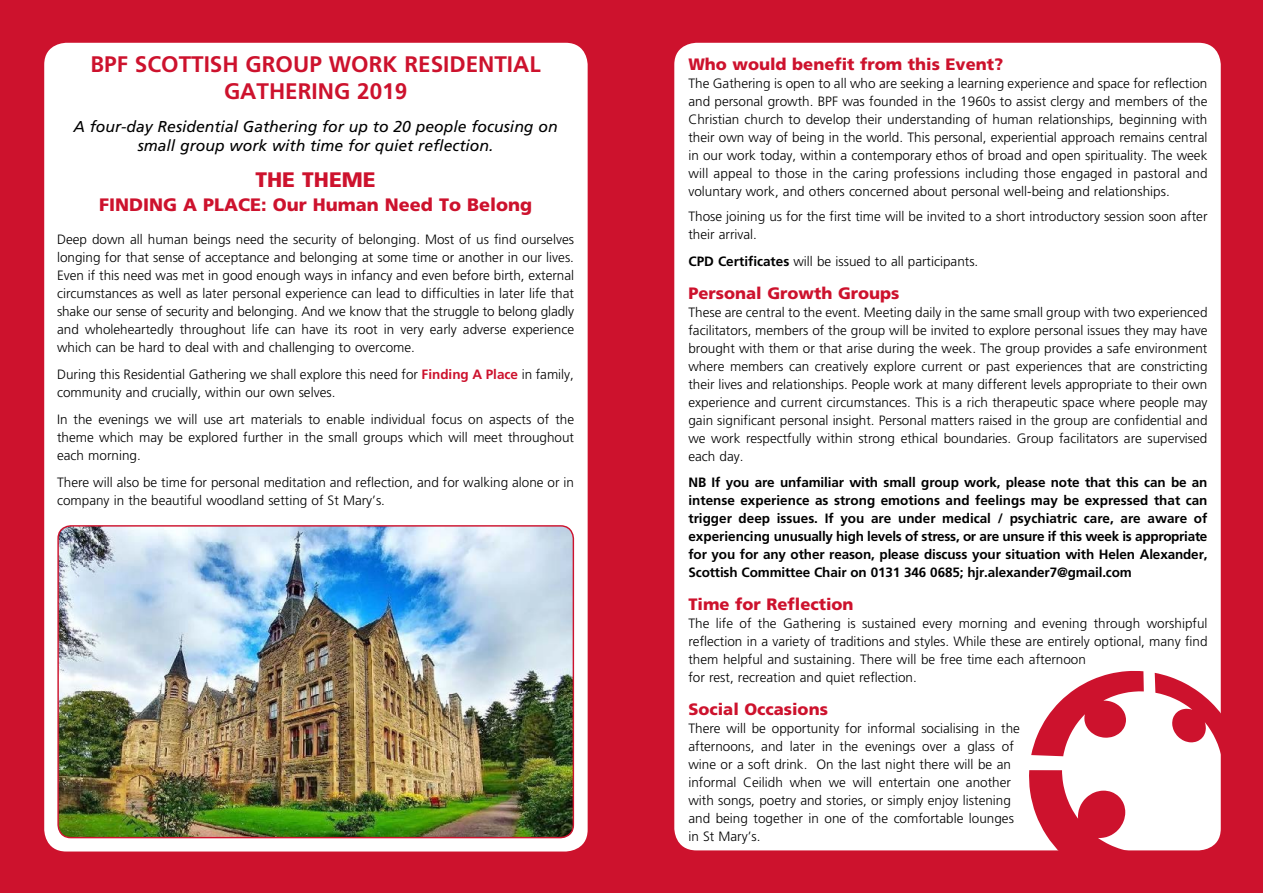
<style>
.page{position:relative;width:1263px;height:893px;background:#fff}
.page>*{position:absolute;margin:0;border:0;box-sizing:border-box;transform-origin:0 0}
.t1{font:700 22.5px/27px "Frutiger";color:#cd122d;text-align:center}
.t2{font:900 21px "Frutiger";color:#cd122d}
.t3{font:900 18px "Frutiger";color:#cd122d}
.t4{font:900 16.5px "Frutiger";color:#cd122d}
.t5{font:italic 15.75px/19.5px "Frutiger";color:#000;text-align:center}
.t6{font:300 13.5px/18px "Frutiger";color:#000}
.t7{font:700 13.5px/18px "Frutiger";letter-spacing:-.01em;color:#000;text-align:justify}
.s1{font-weight:700;color:#cd122d}
.s2{font-weight:700}
</style>
<div class="page">
<div style="left:614px;top:0;width:649px;height:893px;background:#cd122d"></div>
<div style="left:0;top:0;width:631px;height:893px;background:#cd122d"></div>
<div style="left:44px;top:43px;width:544px;height:808px;background:#fff;border-radius:22px"></div>
<div style="left:674px;top:43px;width:547px;height:807px;background:#fff;border-radius:22px"></div>
<svg style="left:1155px;top:673px;width:66px;height:86px"></svg>
<svg style="left:1031px;top:671px;width:113px;height:85px"></svg>
<svg style="left:1029px;top:770px;width:117px;height:81px"></svg>
<img style="left:59px;top:526px;width:514px;height:312px">
<h1 class="t1" style="left:91px;top:50px;width:452px">BPF SCOTTISH GROUP WORK RESIDENTIAL<br>GATHERING 2019</h1>
<p class="t5" style="left:74px;top:117px;width:485px">A four-day Residential Gathering for up to 20 people focusing on small group work with time for quiet reflection.</p>
<h2 class="t2" style="left:255px;top:167px;width:122px">THE THEME</h2>
<h3 class="t3" style="left:99px;top:194px;width:435px">FINDING A PLACE: Our Human Need To Belong</h3>
<p class="t6" style="left:57px;top:231px;width:518px;text-align:justify">Deep down all human beings need the security of belonging. Most of us find ourselves longing for that sense of acceptance and belonging at some time or another in our lives.<br>Even if this need was met in good enough ways in infancy and even before birth, external circumstances as well as later personal experience can lead to difficulties in later life that shake our sense of security and belonging. And we know that the struggle to belong gladly and wholeheartedly throughout life can have its root in very early adverse experience which can be hard to deal with and challenging to overcome.</p>
<p class="t6" style="left:57px;top:366px;width:518px">During this Residential Gathering we shall explore this need for <span class="s1">Finding A Place</span> in family, community and crucially, within our own selves.</p>
<p class="t6" style="left:57px;top:411px;width:518px;text-align:justify">In the evenings we will use art materials to enable individual focus on aspects of the theme which may be explored further in the small groups which will meet throughout each morning.</p>
<p class="t6" style="left:57px;top:474px;width:518px">There will also be time for personal meditation and reflection, and for walking alone or in company in the beautiful woodland setting of St Mary’s.</p>
<p class="t4" style="left:688px;top:54px;width:316px">Who would benefit from this Event?</p>
<p class="t6" style="left:688px;top:74px;width:521px;text-align:justify">The Gathering is open to all who are seeking a learning experience and space for reflection and personal growth. BPF was founded in the 1960s to assist clergy and members of the Christian church to develop their understanding of human relationships, beginning with their own way of being in the world. This personal, experiential approach remains central in our work today, within a contemporary ethos of broad and open spirituality. The week will appeal to those in the caring professions including those engaged in pastoral and voluntary work, and others concerned about personal well-being and relationships.</p>
<p class="t6" style="left:688px;top:207px;width:521px">Those joining us for the first time will be invited to a short introductory session soon after their arrival.</p>
<p class="t6" style="left:688px;top:252px;width:291px"><span class="s2">CPD Certificates</span> will be issued to all participants.</p>
<p class="t4" style="left:688px;top:283px;width:213px">Personal Growth Groups</p>
<p class="t6" style="left:688px;top:303px;width:521px;text-align:justify">These are central to the event. Meeting daily in the same small group with two experienced facilitators, members of the group will be invited to explore personal issues they may have brought with them or that arise during the week. The group provides a safe environment where members can creatively explore current or past experiences that are constricting their lives and relationships. People work at many different levels appropriate to their own experience and current circumstances. This is a rich therapeutic space where people may gain significant personal insight. Personal matters raised in the group are confidential and we work respectfully within strong ethical boundaries. Group facilitators are supervised each day.</p>
<p class="t7" style="left:688px;top:473px;width:521px">NB If you are unfamiliar with small group work, please note that this can be an intense experience as strong emotions and feelings may be expressed that can trigger deep issues. If you are under medical / psychiatric care, are aware of experiencing unusually high levels of stress, or are unsure if this week is appropriate for you for any other reason, please discuss your situation with Helen Alexander, Scottish Committee Chair on 0131 346 0685; hjr.alexander7@gmail.com</p>
<p class="t4" style="left:688px;top:594px;width:167px">Time for Reflection</p>
<p class="t6" style="left:688px;top:614px;width:521px">The life of the Gathering is sustained every morning and evening through worshipful reflection in a variety of traditions and styles. While these are entirely optional, many find them helpful and sustaining. There will be free time each afternoon<br>for rest, recreation and quiet reflection.</p>
<p class="t4" style="left:688px;top:699px;width:141px">Social Occasions</p>
<p class="t6" style="left:688px;top:719px;width:333px">There will be opportunity for informal socialising in the afternoons, and later in the evenings over a glass of wine or a soft drink. On the last night there will be an informal Ceilidh when we will entertain one another with songs, poetry and stories, or simply enjoy listening and being together in one of the comfortable lounges in St Mary’s.</p>
</div>
